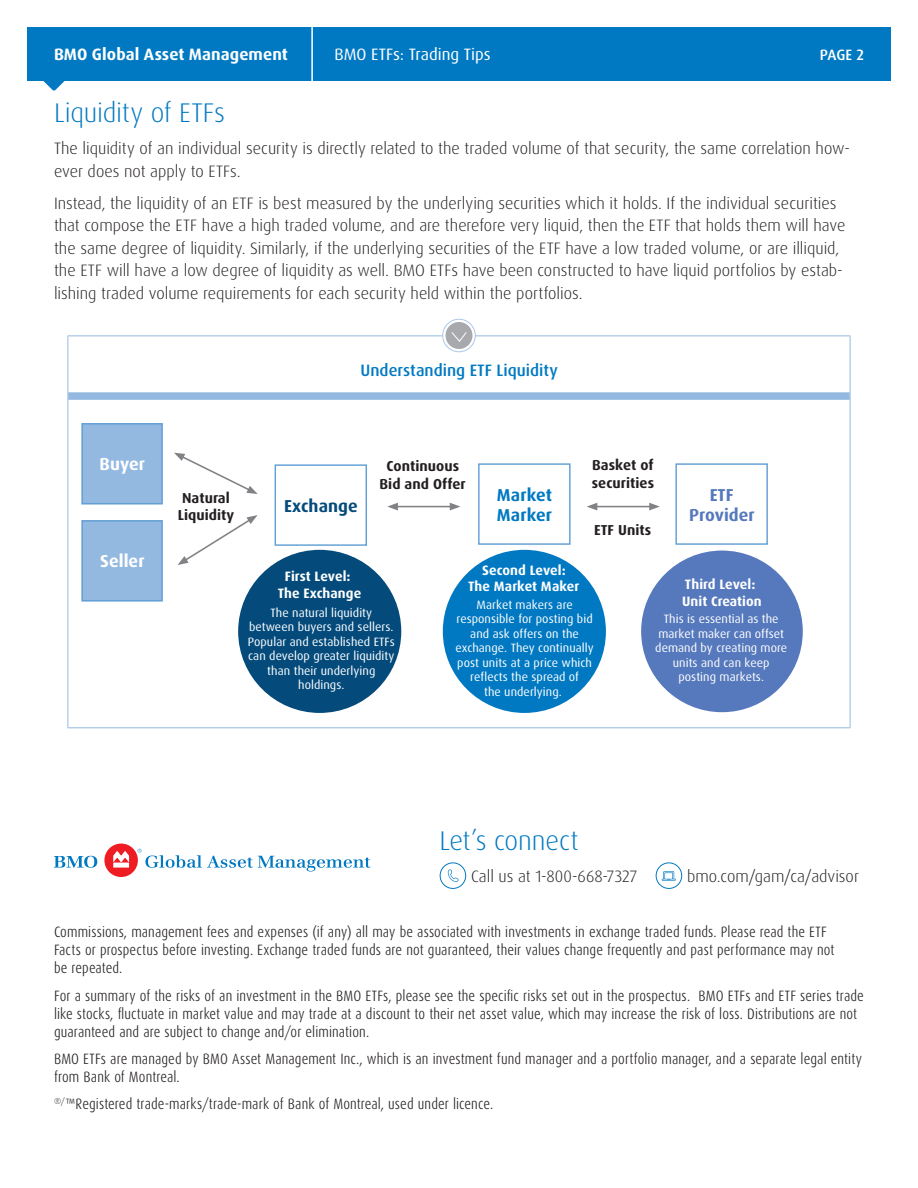
<style>
.page{position:relative;width:918px;height:1188px;background:#fff}
.page>*{position:absolute;margin:0;border:0;box-sizing:border-box;transform-origin:0 0}
.Heading{font:300 27px "Dax Pro";letter-spacing:-.005em;color:#0079c2}
.t1{font:700 17.25px/20.2px "Dax Pro";letter-spacing:.005em;color:#0079c2}
.t2{font:700 17.25px "Dax Pro";letter-spacing:.005em;color:#fff}
.t3{font:700 17.25px/20.2px "Dax Pro";letter-spacing:.005em;color:#5679bd;text-align:center}
.t4{font:700 17.25px "Dax Pro";letter-spacing:.005em;color:#044b7c}
.t5{font:300 16.5px/22.5px "Dax Pro";color:#231f20}
.t6{font:500 16.5px "Dax Pro";color:#0079c2}
.t7{font:700 16.5px "Dax Pro";letter-spacing:.005em;color:#fff}
.t8{font:16.5px "Dax Pro";color:#fff}
.t9{font:300 15px/18px "Dax Condensed";letter-spacing:.01em;color:#231f20}
.t10{font:500 15px "Dax Pro";color:#fff}
.t11{font:700 14.4px/17.2px "Dax Pro";letter-spacing:.005em;color:#231f20;text-align:center}
.t12{font:700 13.65px/16.4px "Dax Pro";letter-spacing:.005em;color:#fff;text-align:center}
.t13{font:12.15px/14.5px "Dax Pro";letter-spacing:.005em;color:#fff;text-align:center}
</style>
<div class="page">
<div style="left:27px;top:27px;width:864px;height:54px;background:#0079c2"></div>
<svg style="left:43px;top:81px;width:22px;height:10px"></svg>
<hr style="left:311px;top:27px;width:2px;height:54px;background:#fff">
<div style="left:440px;top:863px;width:26px;height:26px;border:1px solid #0079c2;border-radius:50%"></div>
<svg style="left:448px;top:869px;width:11px;height:13px"></svg>
<div style="left:656px;top:863px;width:26px;height:26px;border:1px solid #0079c2;border-radius:50%"></div>
<svg style="left:662px;top:871px;width:14px;height:10px"></svg>
<hr style="left:68px;top:336px;width:1px;height:60px;background:#94b9e1">
<hr style="left:68px;top:335px;width:782px;height:1px;background:#94b9e1">
<hr style="left:850px;top:336px;width:1px;height:60px;background:#94b9e1">
<hr style="left:68px;top:396px;width:1px;height:331px;background:#94b9e1">
<div style="left:68px;top:392px;width:782px;height:8px;background:#94b9e1"></div>
<hr style="left:850px;top:396px;width:1px;height:331px;background:#94b9e1">
<hr style="left:68px;top:727px;width:782px;height:1px;background:#94b9e1">
<div style="left:82px;top:424px;width:80px;height:80px;background:#94b9e1"></div>
<div style="left:81px;top:423px;width:82px;height:82px;border:2px solid #629fd5"></div>
<div style="left:82px;top:521px;width:80px;height:80px;background:#94b9e1"></div>
<div style="left:81px;top:520px;width:82px;height:82px;border:2px solid #629fd5"></div>
<div style="left:478px;top:463px;width:93px;height:82px;border:1px solid #629fd5"></div>
<div style="left:675px;top:463px;width:93px;height:82px;border:1px solid #629fd5"></div>
<div style="left:275px;top:464px;width:92px;height:82px;border:1px solid #629fd5"></div>
<hr style="left:395px;top:506px;width:55px;height:1px;background:#808285">
<svg style="left:387px;top:503px;width:11px;height:7px"></svg>
<svg style="left:450px;top:503px;width:10px;height:7px"></svg>
<hr style="left:595px;top:506px;width:54px;height:1px;background:#808285">
<svg style="left:587px;top:503px;width:10px;height:7px"></svg>
<svg style="left:649px;top:503px;width:11px;height:7px"></svg>
<svg style="left:174px;top:453px;width:84px;height:41px"></svg>
<svg style="left:177px;top:515px;width:81px;height:50px"></svg>
<div style="left:238px;top:550px;width:163px;height:163px;background:#044b7c;border-radius:50%"></div>
<div style="left:640px;top:549px;width:164px;height:165px;background:#5679bd;border:1px solid #fff;border-radius:50%"></div>
<div style="left:443px;top:550px;width:163px;height:163px;background:#0079c2;border-radius:50%"></div>
<svg style="left:443px;top:319px;width:32px;height:33px"></svg>
<div style="left:443px;top:319px;width:32px;height:33px;border:1px solid #adc7e7;border-radius:50%"></div>
<div style="left:446px;top:322px;width:26px;height:27px;background:#a8a9ad;border-radius:50%"></div>
<svg style="left:451px;top:332px;width:16px;height:10px"></svg>
<svg style="left:54px;top:856px;width:43px;height:12px"></svg>
<svg style="left:138px;top:849px;width:233px;height:23px"></svg>
<p class="t7" style="left:54px;top:44px;width:235px">BMO Global Asset Management</p>
<p class="t8" style="left:334px;top:44px;width:158px">BMO ETFs: Trading Tips</p>
<p class="t10" style="left:820px;top:45px;width:46px">PAGE 2</p>
<p class="Heading" style="left:54px;top:96px;width:173px">Liquidity of ETFs</p>
<p class="t5" style="left:54px;top:137px;width:798px">The liquidity of an individual security is directly related to the traded volume of that security, the same correlation how&shy;ever does not apply to ETFs.</p>
<p class="t5" style="left:54px;top:192px;width:793px">Instead, the liquidity of an ETF is best measured by the underlying securities which it holds. If the individual securities that compose the ETF have a high traded volume, and are therefore very liquid, then the ETF that holds them will have the same degree of liquidity. Similarly, if the underlying securities of the ETF have a low traded volume, or are illiquid, the ETF will have a low degree of liquidity as well. BMO ETFs have been constructed to have liquid portfolios by estab&shy;lishing traded volume requirements for each security held within the portfolios.</p>
<p class="t2" style="left:100px;top:453px;width:47px">Buyer</p>
<p class="t2" style="left:100px;top:550px;width:46px">Seller</p>
<p class="t6" style="left:361px;top:359px;width:199px">Understanding ETF Liquidity</p>
<p class="t11" style="left:178px;top:489px;width:58px">Natural<br>Liquidity</p>
<p class="t4" style="left:284px;top:495px;width:75px">Exchange</p>
<p class="t11" style="left:380px;top:458px;width:88px">Continuous<br>Bid and Offer</p>
<p class="t11" style="left:592px;top:457px;width:64px;text-align:left">Basket of securities</p>
<p class="t11" style="left:594px;top:522px;width:59px">ETF Units</p>
<p class="t1" style="left:497px;top:485px;width:57px">Market<br>Marker</p>
<p class="t3" style="left:689px;top:485px;width:67px">ETF<br>Provider</p>
<p class="t12" style="left:278px;top:568px;width:85px">First Level:<br>The Exchange</p>
<p class="t13" style="left:248px;top:605px;width:148px">The natural liquidity between buyers and sellers.<br>Popular and established ETFs can develop greater liquidity than their underlying holdings.</p>
<p class="t12" style="left:468px;top:562px;width:113px">Second Level:<br>The Market Maker</p>
<p class="t13" style="left:455px;top:597px;width:140px">Market makers are responsible for posting bid and ask offers on the exchange. They continually post units at a price which reflects the spread of<br>the underlying.</p>
<p class="t12" style="left:682px;top:576px;width:81px;text-align:left">Third Level:<br>Unit Creation</p>
<p class="t13" style="left:655px;top:612px;width:133px">This is essential as the market maker can offset demand by creating more units and can keep posting markets.</p>
<h1 class="Heading" style="left:439px;top:823px;width:141px">Let’s connect</h1>
<p class="t5" style="left:471px;top:865px;width:168px">Call us at 1-800-668-7327</p>
<p class="t5" style="left:687px;top:865px;width:174px">bmo.com/gam/ca/advisor</p>
<p class="t9" style="left:54px;top:923px;width:782px">Commissions, management fees and expenses (if any) all may be associated with investments in exchange traded funds. Please read the ETF<br>Facts or prospectus before investing. Exchange traded funds are not guaranteed, their values change frequently and past performance may not be repeated.</p>
<p class="t9" style="left:54px;top:987px;width:811px">For a summary of the risks of an investment in the BMO ETFs, please see the specific risks set out in the prospectus. BMO ETFs and ETF series trade like stocks, fluctuate in market value and may trade at a discount to their net asset value, which may increase the risk of loss. Distributions are not guaranteed and are subject to change and/or elimination.</p>
<p class="t9" style="left:54px;top:1050px;width:810px">BMO ETFs are managed by BMO Asset Management Inc., which is an investment fund manager and a portfolio manager, and a separate legal entity from Bank of Montreal.</p>
<p class="t9" style="left:54px;top:1095px;width:441px"><sup>®/</sup>™Registered trade-marks/trade-mark of Bank of Montreal, used under licence.</p>
</div>
